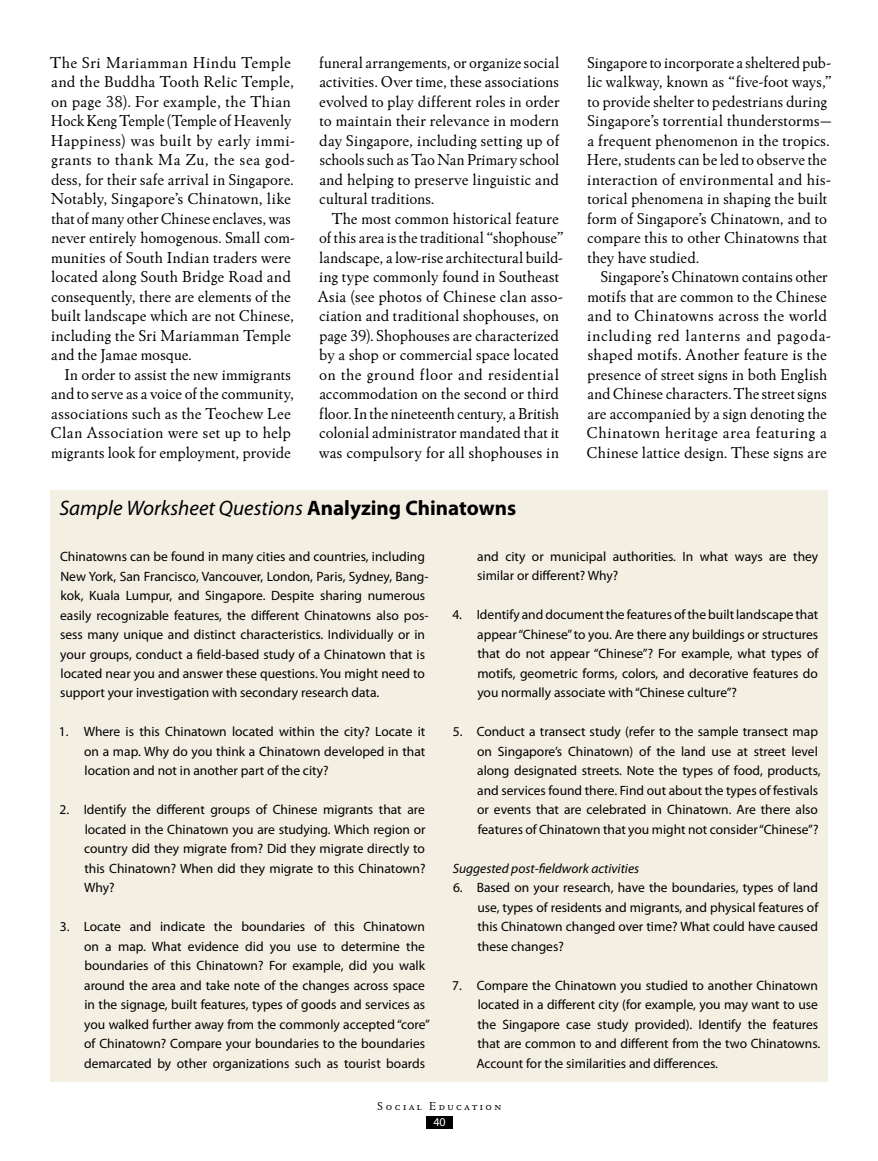
<style>
.page{position:relative;width:878px;height:1161px;background:#fff}
.page>*{position:absolute;margin:0;border:0;box-sizing:border-box;transform-origin:0 0}
.t1{font:italic 21px "Myriad Pro";color:#000}
.t2{font:16.5px/19.5px "Winchester New ITC";letter-spacing:.01em;color:#000}
.t3{font:13.5px/19.5px "Myriad Pro";color:#000}
.t4{font:italic 13.5px "Myriad Pro";color:#000}
.t5{font:12px "Winchester New ITC Book SC";letter-spacing:.2em;color:#000}
.t6{font:12px "Myriad Pro";color:#fff}
.s1{font-weight:700;font-style:normal}
</style>
<div class="page">
<div style="left:426px;top:1117px;width:26px;height:12px;background:#000"></div>
<div style="left:51px;top:490px;width:776px;height:592px;background:#f4efe3"></div>
<p class="t2" style="left:50px;top:52px;width:247px">The Sri Mariamman Hindu Temple and the Buddha Tooth Relic Temple, on page 38). For example, the Thian Hock Keng Temple (Temple of Heavenly Happiness) was built by early immi&shy;grants to thank Ma Zu, the sea god&shy;dess, for their safe arrival in Singapore.<br>Notably, Singapore’s Chinatown, like that of many other Chinese enclaves, was never entirely homogenous. Small com&shy;munities of South Indian traders were located along South Bridge Road and consequently, there are elements of the built landscape which are not Chinese, including the Sri Mariamman Temple and the Jamae mosque.</p>
<p class="t2" style="left:51px;top:364px;width:245px;text-indent:14px">In order to assist the new immigrants and to serve as a voice of the community, associations such as the Teochew Lee Clan Association were set up to help migrants look for employment, provide</p>
<p class="t2" style="left:319px;top:52px;width:242px;text-align:justify">funeral arrangements, or organize social activities. Over time, these associations evolved to play different roles in order to maintain their relevance in modern day Singapore, including setting up of schools such as Tao Nan Primary school and helping to preserve linguistic and cultural traditions.</p>
<p class="t2" style="left:317px;top:208px;width:247px;text-align:center">The most common historical feature<br>of this area is the traditional “shophouse” landscape, a low-rise architectural build&shy;ing type commonly found in Southeast Asia (see photos of Chinese clan asso&shy;ciation and traditional shophouses, on page 39). Shophouses are characterized by a shop or commercial space located on the ground floor and residential accommodation on the second or third floor. In the nineteenth century, a British colonial administrator mandated that it was compulsory for all shophouses in</p>
<p class="t2" style="left:587px;top:52px;width:247px">Singapore to incorporate a sheltered pub&shy;lic walkway, known as “five-foot ways,” to provide shelter to pedestrians during Singapore’s torrential thunderstorms— a frequent phenomenon in the tropics.<br>Here, students can be led to observe the interaction of environmental and his&shy;torical phenomena in shaping the built form of Singapore’s Chinatown, and to compare this to other Chinatowns that they have studied.</p>
<p class="t2" style="left:586px;top:267px;width:246px;text-indent:14px">Singapore’s Chinatown contains other motifs that are common to the Chinese and to Chinatowns across the world including red lanterns and pagoda&shy;shaped motifs. Another feature is the presence of street signs in both English and Chinese characters. The street signs are accompanied by a sign denoting the Chinatown heritage area featuring a Chinese lattice design. These signs are</p>
<h1 class="t1" style="left:59px;top:495px;width:458px">Sample Worksheet Questions <span class="s1">Analyzing Chinatowns</span></h1>
<p class="t3" style="left:60px;top:547px;width:370px">Chinatowns can be found in many cities and countries, including New York, San Francisco, Vancouver, London, Paris, Sydney, Bang&shy;kok, Kuala Lumpur, and Singapore. Despite sharing numerous easily recognizable features, the different Chinatowns also pos&shy;sess many unique and distinct characteristics. Individually or in your groups, conduct a field-based study of a Chinatown that is located near you and answer these questions. You might need to support your investigation with secondary research data.</p>
<p class="t3" style="left:84px;top:722px;width:343px;text-align:justify;text-indent:-25px">1. Where is this Chinatown located within the city? Locate it on a map. Why do you think a Chinatown developed in that location and not in another part of the city?</p>
<p class="t3" style="left:84px;top:800px;width:343px;text-align:justify;text-indent:-25px">2. Identify the different groups of Chinese migrants that are located in the Chinatown you are studying. Which region or country did they migrate from? Did they migrate directly to this Chinatown? When did they migrate to this Chinatown?<br>Why?</p>
<p class="t3" style="left:84px;top:917px;width:347px;text-indent:-24px">3. Locate and indicate the boundaries of this Chinatown on a map. What evidence did you use to determine the boundaries of this Chinatown? For example, did you walk around the area and take note of the changes across space in the signage, built features, types of goods and services as you walked further away from the commonly accepted “core” of Chinatown? Compare your boundaries to the boundaries demarcated by other organizations such as tourist boards</p>
<p class="t3" style="left:477px;top:546px;width:342px">and city or municipal authorities. In what ways are they similar or different? Why?</p>
<p class="t3" style="left:477px;top:605px;width:342px;text-align:justify;text-indent:-25px">4. Identify and document the features of the built landscape that appear “Chinese” to you. Are there any buildings or structures that do not appear “Chinese”? For example, what types of motifs, geometric forms, colors, and decorative features do you normally associate with “Chinese culture”?</p>
<p class="t3" style="left:477px;top:722px;width:345px;text-indent:-24px">5. Conduct a transect study (refer to the sample transect map on Singapore’s Chinatown) of the land use at street level along designated streets. Note the types of food, products, and services found there. Find out about the types of festivals or events that are celebrated in Chinatown. Are there also features of Chinatown that you might not consider “Chinese”?</p>
<p class="t4" style="left:453px;top:860px;width:188px">Suggested post-fieldwork activities</p>
<p class="t3" style="left:477px;top:878px;width:342px;text-align:justify;text-indent:-24px">6. Based on your research, have the boundaries, types of land use, types of residents and migrants, and physical features of this Chinatown changed over time? What could have caused these changes?</p>
<p class="t3" style="left:476px;top:975px;width:345px;text-indent:-24px">7. Compare the Chinatown you studied to another Chinatown located in a different city (for example, you may want to use the Singapore case study provided). Identify the features that are common to and different from the two Chinatowns.<br>Account for the similarities and differences.</p>
<p class="t5" style="left:377px;top:1098px;width:125px">Social Education</p>
<p class="t6" style="left:433px;top:1115px;width:14px">40</p>
</div>
